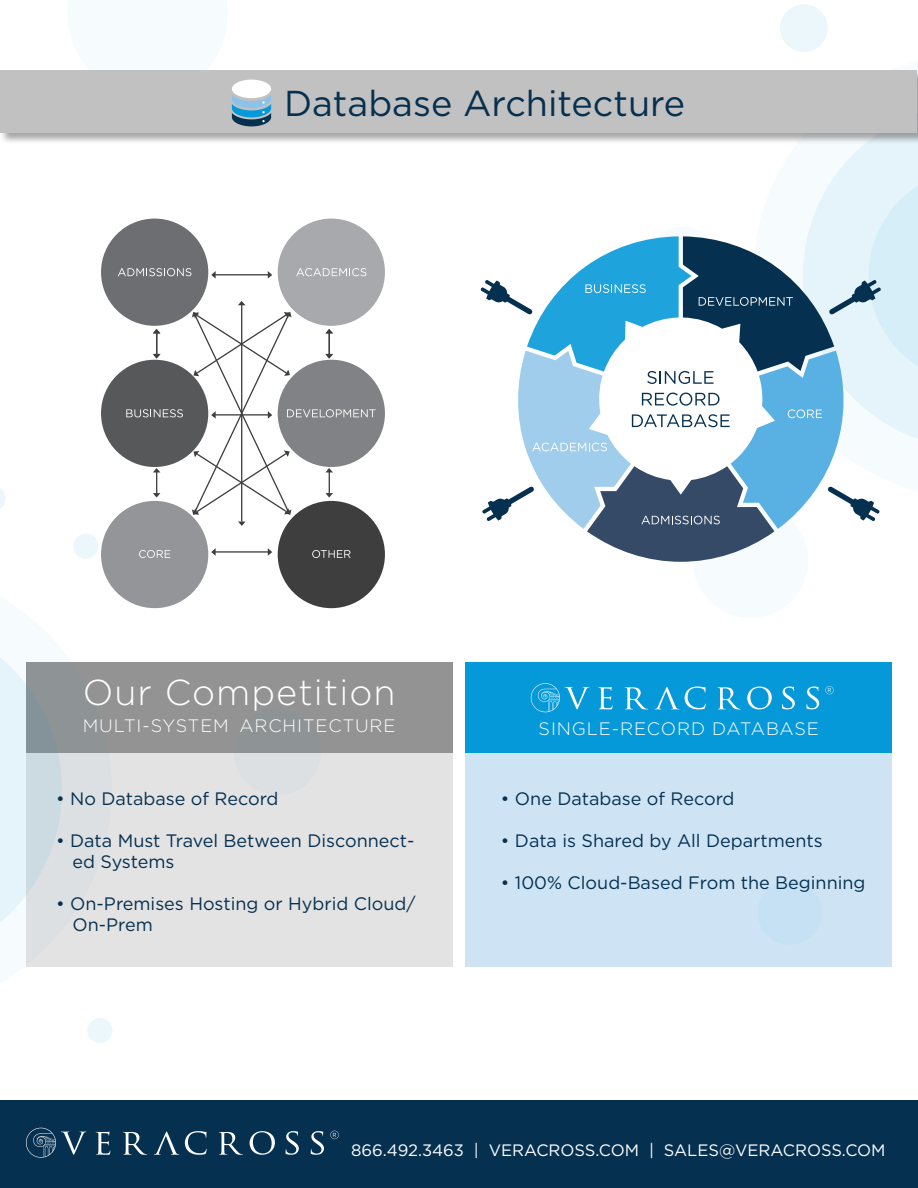
<style>
.page{position:relative;width:918px;height:1188px;background:#fff}
.page>*{position:absolute;margin:0;border:0;box-sizing:border-box;transform-origin:0 0}
.t1{font:36px "Gotham";color:#053050}
.t2{font:300 36px "Gotham";letter-spacing:.03em;color:#fff}
.t3{font:18px/21px "Gotham";color:#053050}
.t4{font:300 18px "Gotham";letter-spacing:.05em;color:#fff}
.t5{font:16.5px "Gotham";color:#fff}
</style>
<div class="page">
<div style="left:466px;top:662px;width:426px;height:305px;background:#cee4f5"></div>
<div style="left:466px;top:662px;width:426px;height:91px;background:#0699d9"></div>
<div style="left:26px;top:662px;width:426px;height:305px;background:#e4e3e3"></div>
<div style="left:26px;top:662px;width:426px;height:91px;background:#939393"></div>
<div style="left:693px;top:503px;width:115px;height:115px;background:#f6fbfd;border-radius:50%"></div>
<svg style="left:0;top:657px;width:62px;height:266px"></svg>
<div style="left:780px;top:4px;width:48px;height:48px;background:#ecf7fc;border-radius:50%"></div>
<div style="left:87px;top:1018px;width:26px;height:25px;background:#ecf7fc;border-radius:50%"></div>
<div style="left:73px;top:534px;width:26px;height:25px;background:#ecf7fc;border-radius:50%"></div>
<svg style="left:0;top:488px;width:5px;height:20px"></svg>
<div style="left:757px;top:880px;width:65px;height:65px;background:#c6e1f4;border-radius:50%"></div>
<div style="left:0;top:70px;width:918px;height:75px;background:#231f20;opacity:.4"></div>
<div style="left:1px;top:71px;width:916px;height:62px;background:#c2c1c1"></div>
<svg style="left:68px;top:70px;width:203px;height:56px"></svg>
<svg style="left:481px;top:103px;width:437px;height:459px"></svg>
<svg style="left:531px;top:683px;width:58px;height:29px"></svg>
<svg style="left:655px;top:687px;width:24px;height:22px"></svg>
<svg style="left:598px;top:687px;width:15px;height:22px"></svg>
<svg style="left:625px;top:687px;width:23px;height:22px"></svg>
<svg style="left:685px;top:687px;width:21px;height:22px"></svg>
<svg style="left:717px;top:687px;width:24px;height:22px"></svg>
<svg style="left:747px;top:687px;width:25px;height:22px"></svg>
<svg style="left:782px;top:687px;width:13px;height:22px"></svg>
<svg style="left:806px;top:687px;width:13px;height:22px"></svg>
<svg style="left:825px;top:686px;width:9px;height:8px"></svg>
<div style="left:101px;top:501px;width:107px;height:107px;background:#939598;border-radius:50%"></div>
<svg style="left:139px;top:550px;width:31px;height:8px"></svg>
<div style="left:278px;top:219px;width:107px;height:107px;background:#a8a9ad;border-radius:50%"></div>
<svg style="left:296px;top:268px;width:70px;height:8px"></svg>
<div style="left:101px;top:219px;width:107px;height:107px;background:#6d6e71;border-radius:50%"></div>
<svg style="left:118px;top:268px;width:73px;height:8px"></svg>
<div style="left:278px;top:360px;width:107px;height:107px;background:#808285;border-radius:50%"></div>
<div style="left:101px;top:360px;width:107px;height:107px;background:#57585a;border-radius:50%"></div>
<svg style="left:126px;top:409px;width:57px;height:8px"></svg>
<div style="left:278px;top:501px;width:107px;height:107px;background:#3e3e3f;border-radius:50%"></div>
<svg style="left:312px;top:550px;width:39px;height:8px"></svg>
<hr style="left:215px;top:274px;width:53px;height:1px;background:#3e3e3f">
<svg style="left:211px;top:271px;width:5px;height:8px"></svg>
<svg style="left:268px;top:271px;width:4px;height:8px"></svg>
<svg style="left:153px;top:468px;width:7px;height:30px"></svg>
<hr style="left:241px;top:303px;width:1px;height:219px;background:#3e3e3f">
<svg style="left:238px;top:301px;width:7px;height:4px"></svg>
<svg style="left:238px;top:522px;width:7px;height:4px"></svg>
<svg style="left:153px;top:329px;width:7px;height:30px"></svg>
<svg style="left:192px;top:312px;width:184px;height:203px"></svg>
<hr style="left:215px;top:551px;width:53px;height:2px;background:#3e3e3f">
<svg style="left:211px;top:548px;width:5px;height:8px"></svg>
<svg style="left:268px;top:548px;width:4px;height:8px"></svg>
<div style="left:0;top:1101px;width:918px;height:87px;background:#053050"></div>
<svg style="left:26px;top:1128px;width:60px;height:30px"></svg>
<svg style="left:154px;top:1132px;width:25px;height:23px"></svg>
<svg style="left:96px;top:1132px;width:14px;height:23px"></svg>
<svg style="left:123px;top:1132px;width:24px;height:23px"></svg>
<svg style="left:185px;top:1131px;width:22px;height:24px"></svg>
<svg style="left:219px;top:1132px;width:24px;height:23px"></svg>
<svg style="left:250px;top:1131px;width:25px;height:24px"></svg>
<svg style="left:286px;top:1131px;width:13px;height:24px"></svg>
<svg style="left:311px;top:1131px;width:13px;height:24px"></svg>
<svg style="left:330px;top:1131px;width:9px;height:8px"></svg>
<h1 class="t1" style="left:284px;top:87px;width:403px">Database Architecture</h1>
<h1 class="t2" style="left:83px;top:677px;width:314px">Our Competition</h1>
<p class="t4" style="left:83px;top:718px;width:314px">MULTI-SYSTEM ARCHITECTURE</p>
<p class="t3" style="left:56px;top:790px;width:224px">• No Database of Record</p>
<p class="t3" style="left:72px;top:832px;width:344px;text-indent:-16px">• Data Must Travel Between Disconnect&shy;ed Systems</p>
<p class="t3" style="left:72px;top:895px;width:345px;text-indent:-16px">• On-Premises Hosting or Hybrid Cloud/<br>On-Prem</p>
<p class="t4" style="left:539px;top:721px;width:282px">SINGLE-RECORD DATABASE</p>
<p class="t3" style="left:501px;top:790px;width:235px">• One Database of Record</p>
<p class="t3" style="left:501px;top:832px;width:323px">• Data is Shared by All Departments</p>
<p class="t3" style="left:501px;top:874px;width:366px">• 100% Cloud-Based From the Beginning</p>
<p class="t5" style="left:351px;top:1143px;width:536px">866.492.3463 | VERACROSS.COM | SALES@VERACROSS.COM</p>
</div>
